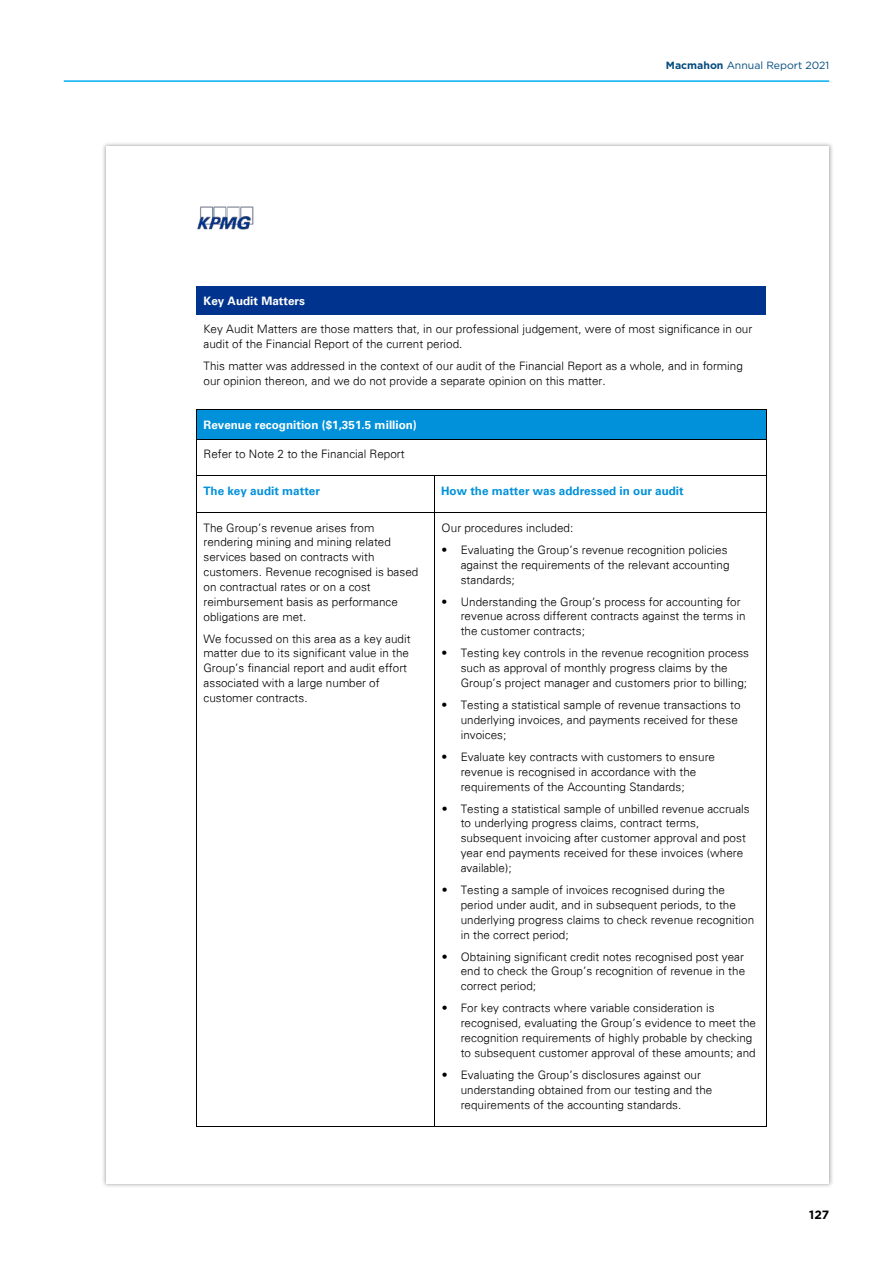
<style>
.page{position:relative;width:893px;height:1263px;background:#fff}
.page>*{position:absolute;margin:0;border:0;box-sizing:border-box;transform-origin:0 0}
.t1{font:700 12px "Gotham";color:#000}
.t2{font:300 11.7px/14.9px "Univers 45";color:#000}
.t3{font:700 11.7px "Univers 65";color:#0091da}
.t4{font:700 11.7px "Univers 65";color:#fff}
.t5{font:10.5px "Gotham";color:#044d7f}
.s1{font-weight:700}
</style>
<div class="page">
<div style="left:102px;top:141px;width:732px;height:1047px;background:#000;opacity:.35"></div>
<div style="left:106px;top:146px;width:723px;height:1038px;background:#fff"></div>
<img style="left:197px;top:206px;width:57px;height:24px">
<div style="left:204px;top:293px;width:555px;height:15px;background:#00338d"></div>
<div style="left:197px;top:286px;width:569px;height:7px;background:#00338d"></div>
<div style="left:197px;top:308px;width:569px;height:7px;background:#00338d"></div>
<div style="left:204px;top:417px;width:555px;height:15px;background:#0091da"></div>
<hr style="left:197px;top:409px;width:569px;height:1px;background:#000">
<div style="left:197px;top:410px;width:569px;height:7px;background:#0091da"></div>
<div style="left:197px;top:432px;width:569px;height:7px;background:#0091da"></div>
<hr style="left:197px;top:439px;width:569px;height:1px;background:#000">
<hr style="left:197px;top:475px;width:237px;height:1px;background:#000">
<hr style="left:435px;top:475px;width:331px;height:1px;background:#000">
<svg style="left:196px;top:409px;width:2px;height:111px"></svg>
<hr style="left:197px;top:512px;width:237px;height:1px;background:#000">
<svg style="left:434px;top:475px;width:1px;height:45px"></svg>
<hr style="left:435px;top:512px;width:331px;height:1px;background:#000">
<svg style="left:766px;top:409px;width:1px;height:111px"></svg>
<hr style="left:196px;top:520px;width:1px;height:606px;background:#000">
<hr style="left:197px;top:1126px;width:237px;height:1px;background:#000">
<hr style="left:434px;top:520px;width:1px;height:606px;background:#000">
<hr style="left:435px;top:1126px;width:331px;height:1px;background:#000">
<hr style="left:766px;top:520px;width:1px;height:606px;background:#000">
<hr style="left:64px;top:80px;width:765px;height:2px;background:#00aeef">
<p class="t5" style="left:666px;top:59px;width:165px"><span class="s1">Macmahon</span> Annual Report 2021</p>
<p class="t4" style="left:204px;top:294px;width:103px">Key Audit Matters</p>
<p class="t2" style="left:204px;top:322px;width:550px">Key Audit Matters are those matters that, in our professional judgement, were of most significance in our audit of the Financial Report of the current period.</p>
<p class="t2" style="left:204px;top:359px;width:541px">This matter was addressed in the context of our audit of the Financial Report as a whole, and in forming our opinion thereon, and we do not provide a separate opinion on this matter.</p>
<p class="t4" style="left:204px;top:418px;width:215px">Revenue recognition ($1,351.5 million)</p>
<p class="t2" style="left:204px;top:447px;width:203px">Refer to Note 2 to the Financial Report</p>
<p class="t3" style="left:204px;top:484px;width:118px">The key audit matter</p>
<p class="t3" style="left:441px;top:484px;width:244px">How the matter was addressed in our audit</p>
<p class="t2" style="left:204px;top:520px;width:216px">The Group’s revenue arises from rendering mining and mining related services based on contracts with customers. Revenue recognised is based on contractual rates or on a cost reimbursement basis as performance obligations are met.</p>
<p class="t2" style="left:204px;top:631px;width:209px">We focussed on this area as a key audit matter due to its significant value in the Group’s financial report and audit effort associated with a large number of customer contracts.</p>
<p class="t2" style="left:442px;top:520px;width:133px">Our procedures included:</p>
<p class="t2" style="left:461px;top:542px;width:270px;text-indent:-19px">• Evaluating the Group’s revenue recognition policies against the requirements of the relevant accounting standards;</p>
<p class="t2" style="left:461px;top:594px;width:286px;text-indent:-19px">• Understanding the Group’s process for accounting for revenue across different contracts against the terms in the customer contracts;</p>
<p class="t2" style="left:461px;top:646px;width:290px;text-indent:-19px">• Testing key controls in the revenue recognition process such as approval of monthly progress claims by the<br>Group’s project manager and customers prior to billing;</p>
<p class="t2" style="left:461px;top:697px;width:281px;text-indent:-19px">• Testing a statistical sample of revenue transactions to underlying invoices, and payments received for these invoices;</p>
<p class="t2" style="left:461px;top:749px;width:256px;text-indent:-19px">• Evaluate key contracts with customers to ensure revenue is recognised in accordance with the requirements of the Accounting Standards;</p>
<p class="t2" style="left:461px;top:801px;width:290px;text-indent:-19px">• Testing a statistical sample of unbilled revenue accruals to underlying progress claims, contract terms, subsequent invoicing after customer approval and post year end payments received for these invoices (where available);</p>
<p class="t2" style="left:461px;top:882px;width:295px;text-indent:-19px">• Testing a sample of invoices recognised during the period under audit, and in subsequent periods, to the underlying progress claims to check revenue recognition in the correct period;</p>
<p class="t2" style="left:461px;top:949px;width:286px;text-align:justify;text-indent:-19px">• Obtaining significant credit notes recognised post year end to check the Group’s recognition of revenue in the correct period;</p>
<p class="t2" style="left:461px;top:1001px;width:297px;text-indent:-19px">• For key contracts where variable consideration is recognised, evaluating the Group’s evidence to meet the recognition requirements of highly probable by checking to subsequent customer approval of these amounts; and</p>
<p class="t2" style="left:461px;top:1067px;width:253px;text-indent:-19px">• Evaluating the Group’s disclosures against our understanding obtained from our testing and the requirements of the accounting standards.</p>
<p class="t1" style="left:809px;top:1206px;width:21px">127</p>
</div>
